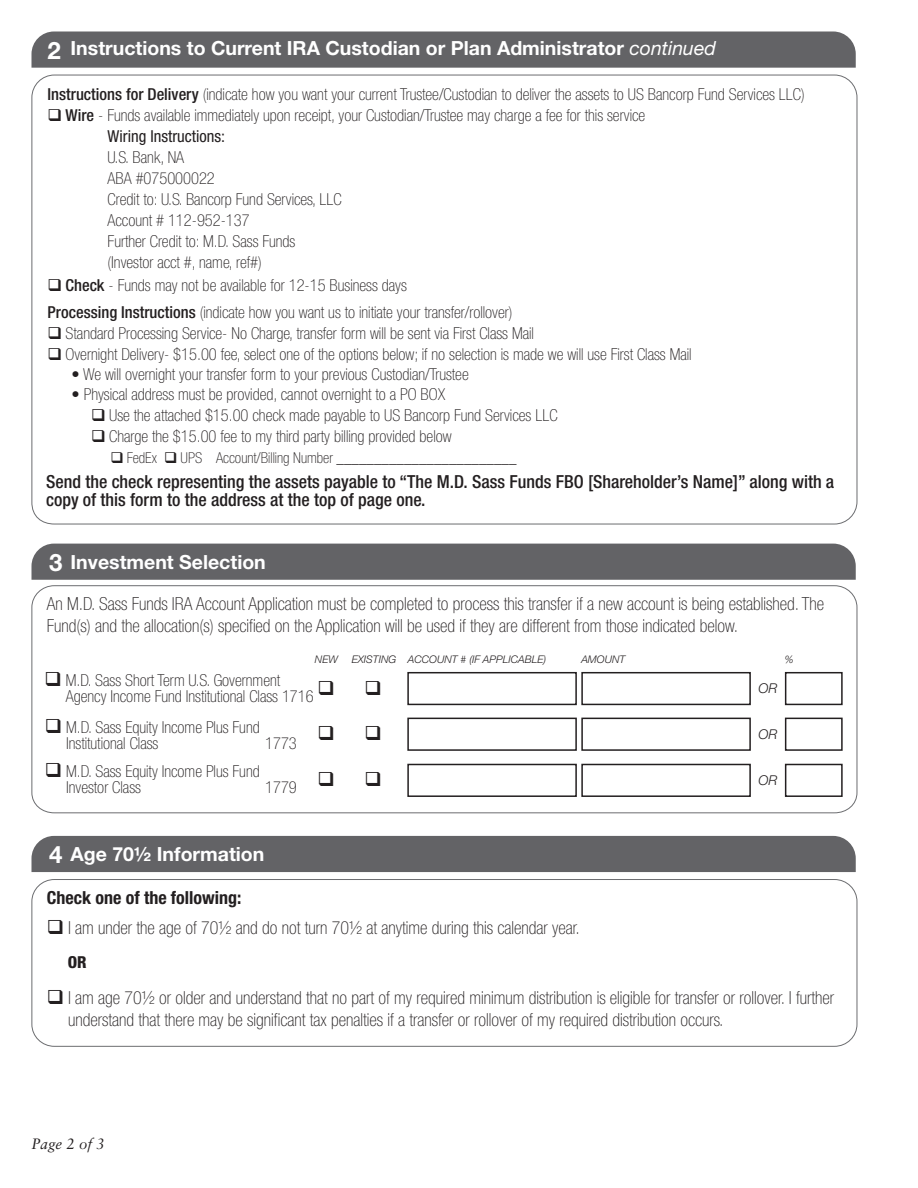
<style>
.page{position:relative;width:918px;height:1188px;background:#fff}
.page>*{position:absolute;margin:0;border:0;box-sizing:border-box;transform-origin:0 0}
.t1{font:700 24px "Helvetica Neue";color:#fff}
.t2{font:700 19.5px "Helvetica Neue";color:#fff}
.t3{font:100 condensed 18px/21.6px "Helvetica Neue";color:#231f20}
.t4{font:500 condensed 18px/18px "Helvetica Neue";color:#231f20}
.t5{font:700 condensed 18px "Helvetica Neue";color:#231f20}
.t6{font:100 condensed 16.5px/16.5px "Helvetica Neue";color:#231f20}
.t7{font:condensed 16.5px "Helvetica Neue";color:#231f20}
.t8{font:800 condensed 16.5px "Helvetica Neue";color:#231f20}
.t9{font:100 condensed 15px "Helvetica Neue";color:#231f20}
.t10{font:italic 15px "Sabon";color:#231f20}
.t11{font:italic 300 13.5px "Helvetica Neue";color:#231f20}
.t12{font:italic 300 10.5px "Helvetica Neue";color:#231f20}
.s1{font-weight:400;font-style:italic}
.s2{font-weight:500}
</style>
<div class="page">
<div style="left:32px;top:544px;width:824px;height:36px;background:#636366"></div>
<svg style="left:31px;top:585px;width:827px;height:229px"></svg>
<div style="left:407px;top:672px;width:170px;height:33px;border:2px solid #231f20"></div>
<div style="left:407px;top:764px;width:170px;height:33px;border:2px solid #231f20"></div>
<div style="left:407px;top:718px;width:170px;height:33px;border:2px solid #231f20"></div>
<div style="left:581px;top:672px;width:170px;height:33px;border:2px solid #231f20"></div>
<div style="left:581px;top:764px;width:170px;height:33px;border:2px solid #231f20"></div>
<div style="left:581px;top:718px;width:170px;height:33px;border:2px solid #231f20"></div>
<div style="left:785px;top:672px;width:58px;height:33px;border:2px solid #231f20"></div>
<div style="left:785px;top:764px;width:58px;height:33px;border:2px solid #231f20"></div>
<div style="left:785px;top:718px;width:58px;height:33px;border:2px solid #231f20"></div>
<div style="left:32px;top:836px;width:824px;height:36px;background:#636366"></div>
<div style="left:32px;top:879px;width:825px;height:168px;border:1px solid #6c6d70;border-radius:22px"></div>
<div style="left:32px;top:31px;width:824px;height:37px;background:#636366"></div>
<svg style="left:66px;top:733px;width:20px;height:1px"></svg>
<svg style="left:66px;top:777px;width:20px;height:1px"></svg>
<svg style="left:66px;top:686px;width:19px;height:1px"></svg>
<svg style="left:319px;top:680px;width:61px;height:15px"></svg>
<svg style="left:319px;top:772px;width:61px;height:14px"></svg>
<svg style="left:319px;top:726px;width:61px;height:14px"></svg>
<p class="t1" style="left:48px;top:35px;width:15px">2</p>
<p class="t2" style="left:71px;top:36px;width:647px">Instructions to Current IRA Custodian or Plan Administrator <span class="s1">continued</span></p>
<p class="t6" style="left:48px;top:86px;width:759px"><span class="s2">Instructions for Delivery</span> (indicate how you want your current Trustee/Custodian to deliver the assets to US Bancorp Fund Services LLC)</p>
<p class="t6" style="left:48px;top:107px;width:599px">❑ <span class="s2">Wire</span> - Funds available immediately upon receipt, your Custodian/Trustee may charge a fee for this service</p>
<p class="t7" style="left:108px;top:127px;width:119px">Wiring Instructions:</p>
<p class="t6" style="left:108px;top:149px;width:78px">U.S. Bank, NA</p>
<p class="t6" style="left:108px;top:170px;width:109px">ABA #075000022</p>
<p class="t6" style="left:108px;top:191px;width:236px">Credit to: U.S. Bancorp Fund Services, LLC</p>
<p class="t6" style="left:108px;top:212px;width:144px">Account # 112-952-137</p>
<p class="t6" style="left:108px;top:233px;width:189px">Further Credit to: M.D. Sass Funds</p>
<p class="t6" style="left:108px;top:254px;width:156px">(Investor acct #, name, ref#)</p>
<p class="t6" style="left:48px;top:277px;width:361px">❑ <span class="s2">Check</span> - Funds may not be available for 12-15 Business days</p>
<p class="t6" style="left:48px;top:304px;width:466px"><span class="s2">Processing Instructions</span> (indicate how you want us to initiate your transfer/rollover)</p>
<p class="t6" style="left:48px;top:325px;width:488px">❑ Standard Processing Service- No Charge, transfer form will be sent via First Class Mail</p>
<p class="t6" style="left:48px;top:346px;width:646px">❑ Overnight Delivery- $15.00 fee, select one of the options below; if no selection is made we will use First Class Mail</p>
<p class="t6" style="left:72px;top:366px;width:399px">• We will overnight your transfer form to your previous Custodian/Trustee</p>
<p class="t6" style="left:72px;top:385px;width:375px">• Physical address must be provided, cannot overnight to a PO BOX</p>
<p class="t6" style="left:91px;top:406px;width:468px">❑ Use the attached $15.00 check made payable to US Bancorp Fund Services LLC</p>
<p class="t6" style="left:91px;top:427px;width:362px">❑ Charge the $15.00 fee to my third party billing provided below</p>
<p class="t9" style="left:111px;top:449px;width:407px">❑ FedEx ❑ UPS Account/Billing Number ________________________</p>
<p class="t4" style="left:46px;top:472px;width:790px">Send the check representing the assets payable to “The M.D. Sass Funds FBO [Shareholder’s Name]” along with a copy of this form to the address at the top of page one.</p>
<p class="t1" style="left:49px;top:547px;width:15px">3</p>
<p class="t2" style="left:71px;top:550px;width:197px">Investment Selection</p>
<p class="t3" style="left:47px;top:593px;width:779px">An M.D. Sass Funds IRA Account Application must be completed to process this transfer if a new account is being established. The<br>Fund(s) and the allocation(s) specified on the Application will be used if they are different from those indicated below.</p>
<p class="t12" style="left:315px;top:653px;width:24px">NEW</p>
<p class="t12" style="left:352px;top:653px;width:46px">EXISTING</p>
<p class="t6" style="left:66px;top:672px;width:249px;text-indent:-21px">❑ M.D. Sass Short Term U.S. Government<br>Agency Income Fund Institutional Class 1716</p>
<p class="t6" style="left:66px;top:718px;width:195px;text-indent:-21px">❑ M.D. Sass Equity Income Plus Fund<br>Institutional Class</p>
<p class="t6" style="left:265px;top:735px;width:33px">1773</p>
<p class="t6" style="left:66px;top:762px;width:195px;text-indent:-21px">❑ M.D. Sass Equity Income Plus Fund<br>Investor Class</p>
<p class="t6" style="left:265px;top:779px;width:33px">1779</p>
<p class="t12" style="left:408px;top:653px;width:140px">ACCOUNT # (IF APPLICABLE)</p>
<p class="t12" style="left:581px;top:653px;width:45px">AMOUNT</p>
<p class="t12" style="left:785px;top:653px;width:10px">%</p>
<p class="t11" style="left:758px;top:681px;width:20px">OR</p>
<p class="t11" style="left:758px;top:726px;width:20px">OR</p>
<p class="t11" style="left:758px;top:772px;width:20px">OR</p>
<p class="t1" style="left:49px;top:840px;width:15px">4</p>
<p class="t2" style="left:71px;top:842px;width:195px">Age 70½ Information</p>
<p class="t5" style="left:47px;top:887px;width:196px">Check one of the following:</p>
<p class="t3" style="left:47px;top:917px;width:534px">❑ I am under the age of 70½ and do not turn 70½ at anytime during this calendar year.</p>
<p class="t8" style="left:68px;top:952px;width:20px">OR</p>
<p class="t3" style="left:68px;top:987px;width:768px;text-indent:-21px">❑ I am age 70½ or older and understand that no part of my required minimum distribution is eligible for transfer or rollover. I further understand that there may be significant tax penalties if a transfer or rollover of my required distribution occurs.</p>
<p class="t10" style="left:32px;top:1135px;width:75px">Page 2 of 3</p>
</div>
